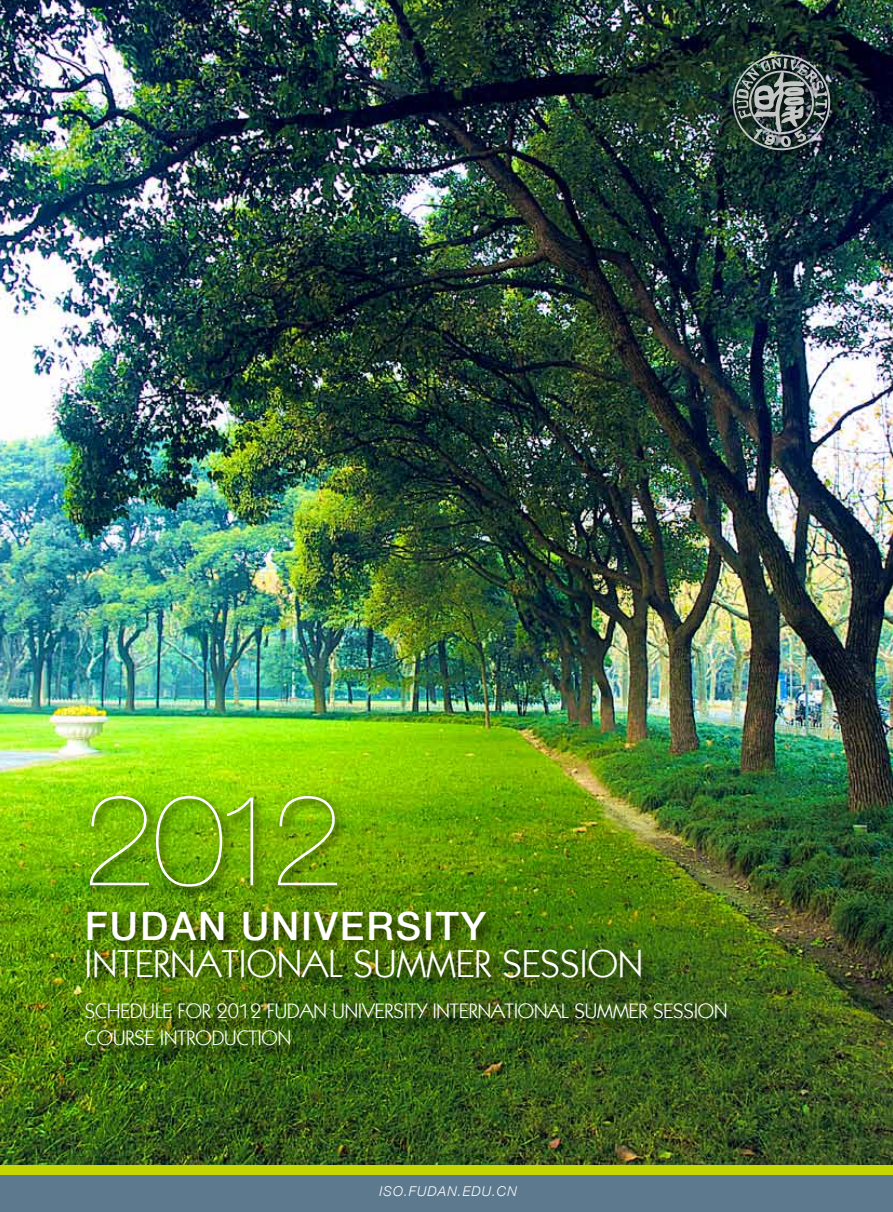
<style>
.page{position:relative;width:893px;height:1212px;background:#fff}
.page>*{position:absolute;margin:0;border:0;box-sizing:border-box;transform-origin:0 0}
.t1{font:200 129px "Helvetica Neue";color:#fff}
.t2{font:39px "Kabel IT Cby BT";letter-spacing:.01em;color:#fff}
.t3{font:500 39px "Helvetica Neue";letter-spacing:.05em;color:#fff}
.t4{font:21px/27px "Kabel IT Cby BT";color:#fff}
.t5{font:italic 300 13.5px "Helvetica Neue";letter-spacing:.075em;color:#fff}
</style>
<div class="page">
<img style="left:0;top:0;width:893px;height:1165px">
<div style="left:83px;top:908px;width:572px;height:83px;background:#000;opacity:.8"></div>
<div style="left:89px;top:1005px;width:656px;height:58px;background:#000;opacity:.75"></div>
<div style="left:0;top:1173px;width:893px;height:39px;background:#5c798e"></div>
<div style="left:729px;top:51px;width:115px;height:113px;background:#000;opacity:.8"></div>
<img style="left:728px;top:54px;width:103px;height:96px">
<div style="left:87px;top:792px;width:262px;height:107px;background:#000;opacity:.8"></div>
<div style="left:0;top:1165px;width:893px;height:9px;background:#c4d700"></div>
<h1 class="t1" style="left:83px;top:765px;width:261px">2012</h1>
<h2 class="t3" style="left:85px;top:902px;width:403px">FUDAN UNIVERSITY</h2>
<h2 class="t2" style="left:85px;top:939px;width:560px">INTERNATIONAL SUMMER SESSION</h2>
<p class="t4" style="left:85px;top:996px;width:644px">SCHEDULE FOR 2012 FUDAN UNIVERSITY INTERNATIONAL SUMMER SESSION<br>COURSE INTRODUCTION</p>
<p class="t5" style="left:379px;top:1183px;width:139px">ISO.FUDAN.EDU.CN</p>
</div>
